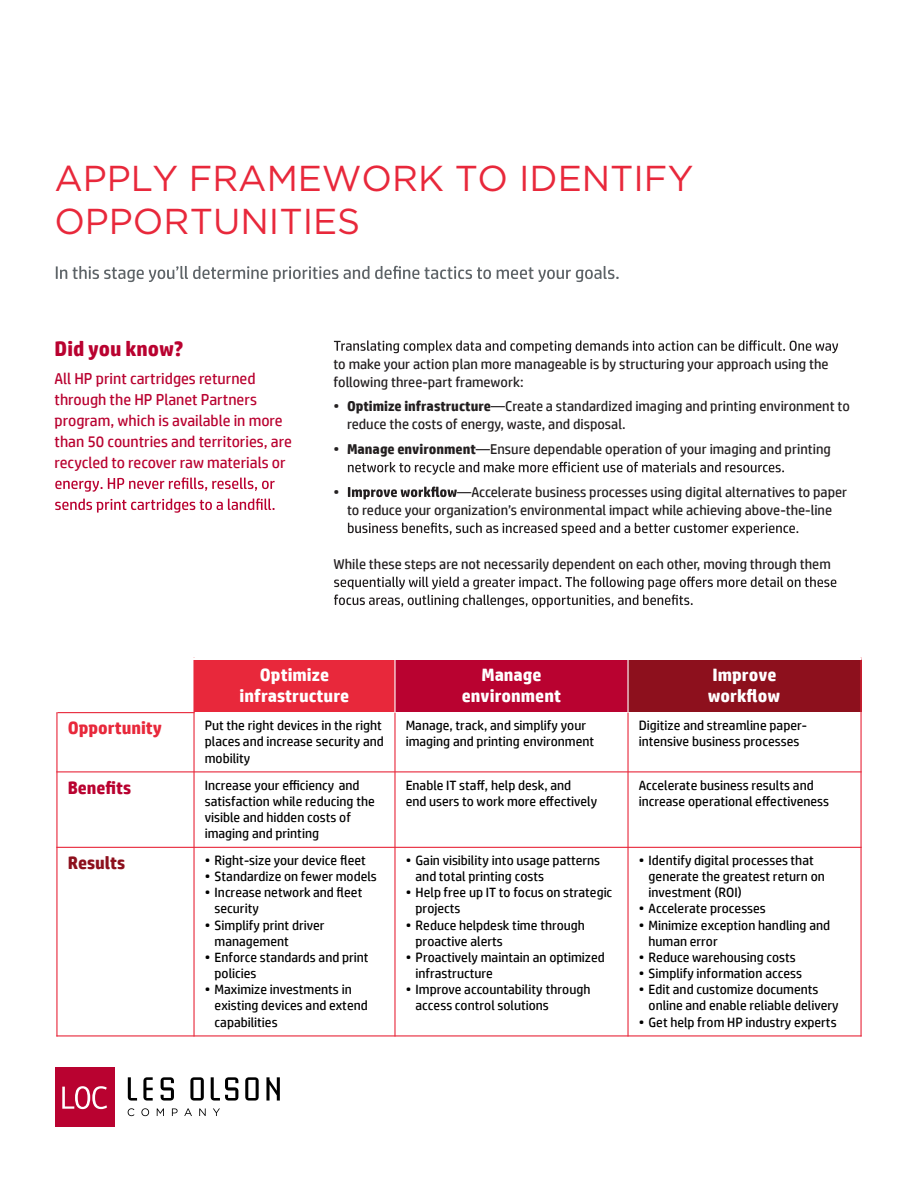
<style>
.page{position:relative;width:918px;height:1188px;background:#fff}
.page>*{position:absolute;margin:0;border:0;box-sizing:border-box;transform-origin:0 0}
.t1{font:36px/43.2px "Gotham";color:#e8283b}
.t2{font:700 21px "HP Simplified";color:#b90230}
.t3{font:700 17.85px/21.6px "HP Simplified";color:#fff;text-align:center}
.t4{font:700 17.85px "HP Simplified";color:#e8283b}
.t5{font:700 17.85px "HP Simplified";color:#b90230}
.t6{font:700 17.85px "HP Simplified";color:#8d101d}
.t7{font:15.75px/21px "HP Simplified";color:#b90230}
.t8{font:14.25px/18px "HP Simplified";color:#231f20}
.t9{font:13.5px/16.2px "HP Simplified";color:#000}
.s1{font-weight:700}
</style>
<div class="page">
<svg style="left:334px;top:340px;width:504px;height:13px"></svg>
<svg style="left:348px;top:462px;width:436px;height:13px"></svg>
<svg style="left:348px;top:487px;width:109px;height:12px"></svg>
<svg style="left:348px;top:523px;width:450px;height:12px"></svg>
<svg style="left:334px;top:577px;width:502px;height:12px"></svg>
<svg style="left:334px;top:595px;width:359px;height:12px"></svg>
<svg style="left:56px;top:266px;width:563px;height:16px"></svg>
<svg style="left:55px;top:477px;width:220px;height:15px"></svg>
<svg style="left:55px;top:498px;width:220px;height:15px"></svg>
<div style="left:194px;top:659px;width:201px;height:54px;background:#e8283b"></div>
<div style="left:395px;top:659px;width:233px;height:54px;background:#b90230"></div>
<div style="left:628px;top:659px;width:233px;height:54px;background:#8d101d"></div>
<hr style="left:193px;top:657px;width:2px;height:380px;background:#e8283b">
<hr style="left:394px;top:657px;width:2px;height:56px;background:#fff">
<hr style="left:394px;top:713px;width:2px;height:324px;background:#e8283b">
<hr style="left:627px;top:657px;width:2px;height:56px;background:#fff">
<hr style="left:627px;top:713px;width:2px;height:324px;background:#e8283b">
<hr style="left:56px;top:712px;width:139px;height:1px;background:#e8283b">
<hr style="left:56px;top:771px;width:806px;height:1px;background:#e8283b">
<hr style="left:56px;top:847px;width:806px;height:1px;background:#e8283b">
<hr style="left:56px;top:657px;width:2px;height:56px;background:#fff">
<hr style="left:56px;top:713px;width:2px;height:324px;background:#e8283b">
<hr style="left:860px;top:657px;width:2px;height:380px;background:#e8283b">
<hr style="left:56px;top:657px;width:806px;height:3px;background:#fff">
<hr style="left:56px;top:1035px;width:806px;height:2px;background:#e8283b">
<div style="left:55px;top:1067px;width:60px;height:60px;background:#b90230"></div>
<svg style="left:62px;top:1086px;width:45px;height:23px"></svg>
<svg style="left:128px;top:1108px;width:6px;height:8px"></svg>
<svg style="left:141px;top:1108px;width:8px;height:8px"></svg>
<svg style="left:157px;top:1108px;width:7px;height:8px"></svg>
<svg style="left:172px;top:1108px;width:6px;height:8px"></svg>
<svg style="left:184px;top:1108px;width:8px;height:8px"></svg>
<svg style="left:199px;top:1108px;width:7px;height:8px"></svg>
<svg style="left:213px;top:1108px;width:7px;height:8px"></svg>
<svg style="left:128px;top:1077px;width:9px;height:24px"></svg>
<svg style="left:143px;top:1077px;width:10px;height:24px"></svg>
<svg style="left:161px;top:1077px;width:13px;height:24px"></svg>
<svg style="left:190px;top:1077px;width:14px;height:24px"></svg>
<svg style="left:211px;top:1077px;width:27px;height:24px"></svg>
<svg style="left:245px;top:1077px;width:14px;height:24px"></svg>
<svg style="left:266px;top:1077px;width:14px;height:24px"></svg>
<h1 class="t1" style="left:55px;top:156px;width:641px">APPLY FRAMEWORK TO IDENTIFY<br>OPPORTUNITIES</h1>
<h2 class="t2" style="left:55px;top:335px;width:130px">Did you know?</h2>
<p class="t7" style="left:55px;top:368px;width:239px">All HP print cartridges returned through the HP Planet Partners program, which is available in more than 50 countries and territories, are recycled to recover raw materials or</p>
<p class="t8" style="left:334px;top:355px;width:497px">to make your action plan more manageable is by structuring your approach using the following three-part framework:</p>
<p class="t8" style="left:347px;top:397px;width:504px;text-indent:-14px">• <span class="s1">Optimize infrastructure</span>—Create a standardized imaging and printing environment to reduce the costs of energy, waste, and disposal.</p>
<p class="t8" style="left:334px;top:440px;width:499px">• <span class="s1">Manage environment</span>—Ensure dependable operation of your imaging and printing</p>
<p class="t8" style="left:334px;top:483px;width:7px">•</p>
<p class="t8" style="left:347px;top:483px;width:502px;text-indent:110px">—Accelerate business processes using digital alternatives to paper to reduce your organization’s environmental impact while achieving above-the-line</p>
<p class="t8" style="left:334px;top:555px;width:499px">While these steps are not necessarily dependent on each other, moving through them</p>
<h3 class="t3" style="left:240px;top:664px;width:111px">Optimize infrastructure</h3>
<h3 class="t3" style="left:462px;top:664px;width:101px">Manage environment</h3>
<h3 class="t3" style="left:708px;top:664px;width:74px;text-align:left">Improve workflow</h3>
<h3 class="t4" style="left:68px;top:717px;width:96px">Opportunity</h3>
<p class="t9" style="left:205px;top:717px;width:181px">Put the right devices in the right places and increase security and mobility</p>
<p class="t9" style="left:406px;top:717px;width:190px">Manage, track, and simplify your imaging and printing environment</p>
<p class="t9" style="left:639px;top:717px;width:170px">Digitize and streamline paper&shy;intensive business processes</p>
<h3 class="t5" style="left:68px;top:776px;width:65px">Benefits</h3>
<p class="t9" style="left:205px;top:777px;width:171px">Increase your efficiency and satisfaction while reducing the visible and hidden costs of imaging and printing</p>
<p class="t9" style="left:406px;top:777px;width:193px">Enable IT staff, help desk, and<br>end users to work more effectively</p>
<p class="t9" style="left:639px;top:777px;width:192px">Accelerate business results and increase operational effectiveness</p>
<h3 class="t6" style="left:68px;top:851px;width:59px">Results</h3>
<p class="t9" style="left:205px;top:852px;width:163px">• Right-size your device fleet</p>
<p class="t9" style="left:205px;top:868px;width:174px">• Standardize on fewer models</p>
<p class="t9" style="left:215px;top:884px;width:149px;text-indent:-10px">• Increase network and fleet security</p>
<p class="t9" style="left:215px;top:917px;width:111px;text-indent:-10px">• Simplify print driver management</p>
<p class="t9" style="left:215px;top:949px;width:155px;text-indent:-10px">• Enforce standards and print policies</p>
<p class="t9" style="left:215px;top:981px;width:155px;text-indent:-10px">• Maximize investments in existing devices and extend capabilities</p>
<p class="t9" style="left:649px;top:852px;width:178px;text-indent:-10px">• Identify digital processes that generate the greatest return on investment (ROI)</p>
<p class="t9" style="left:639px;top:901px;width:129px">• Accelerate processes</p>
<p class="t9" style="left:649px;top:917px;width:183px;text-indent:-10px">• Minimize exception handling and human error</p>
<p class="t9" style="left:639px;top:949px;width:159px">• Reduce warehousing costs</p>
<p class="t9" style="left:639px;top:965px;width:165px">• Simplify information access</p>
<p class="t9" style="left:649px;top:981px;width:192px;text-indent:-10px">• Edit and customize documents online and enable reliable delivery</p>
<p class="t9" style="left:639px;top:1014px;width:199px">• Get help from HP industry experts</p>
<p class="t9" style="left:416px;top:852px;width:186px;text-indent:-10px">• Gain visibility into usage patterns and total printing costs</p>
<p class="t9" style="left:416px;top:884px;width:198px;text-indent:-10px">• Help free up IT to focus on strategic projects</p>
<p class="t9" style="left:416px;top:917px;width:171px;text-indent:-10px">• Reduce helpdesk time through proactive alerts</p>
<p class="t9" style="left:416px;top:949px;width:191px;text-indent:-10px">• Proactively maintain an optimized infrastructure</p>
<p class="t9" style="left:416px;top:981px;width:176px;text-indent:-10px">• Improve accountability through access control solutions</p>
</div>
